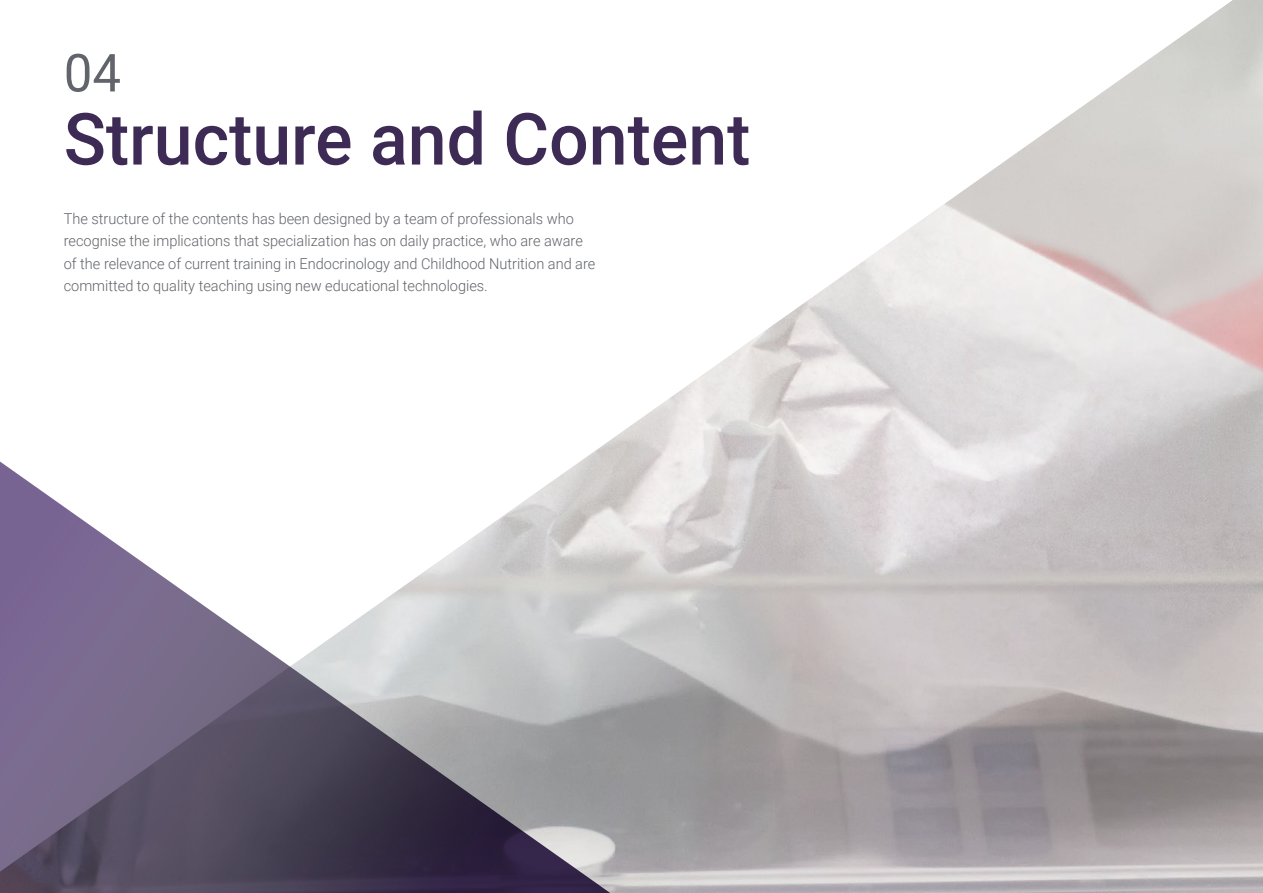
<style>
.page{position:relative;width:1263px;height:893px;background:#fff}
.page>*{position:absolute;margin:0;border:0;box-sizing:border-box;transform-origin:0 0}
.t1{font:500 72px "Roboto";color:#3d2b56}
.t2{font:52.5px "Roboto";color:#61646a}
.t3{font:300 15px/22.5px "Roboto";color:#61646a}
</style>
<div class="page">
<svg style="left:0;top:446px;width:640px;height:447px"></svg>
<h2 class="t2" style="left:64px;top:36px;width:59px">04</h2>
<h1 class="t1" style="left:64px;top:89px;width:688px">Structure and Content</h1>
<p class="t3" style="left:64px;top:207px;width:533px">The structure of the contents has been designed by a team of professionals who recognise the implications that specialization has on daily practice, who are aware of the relevance of current training in Endocrinology and Childhood Nutrition and are committed to quality teaching using new educational technologies.</p>
</div>
